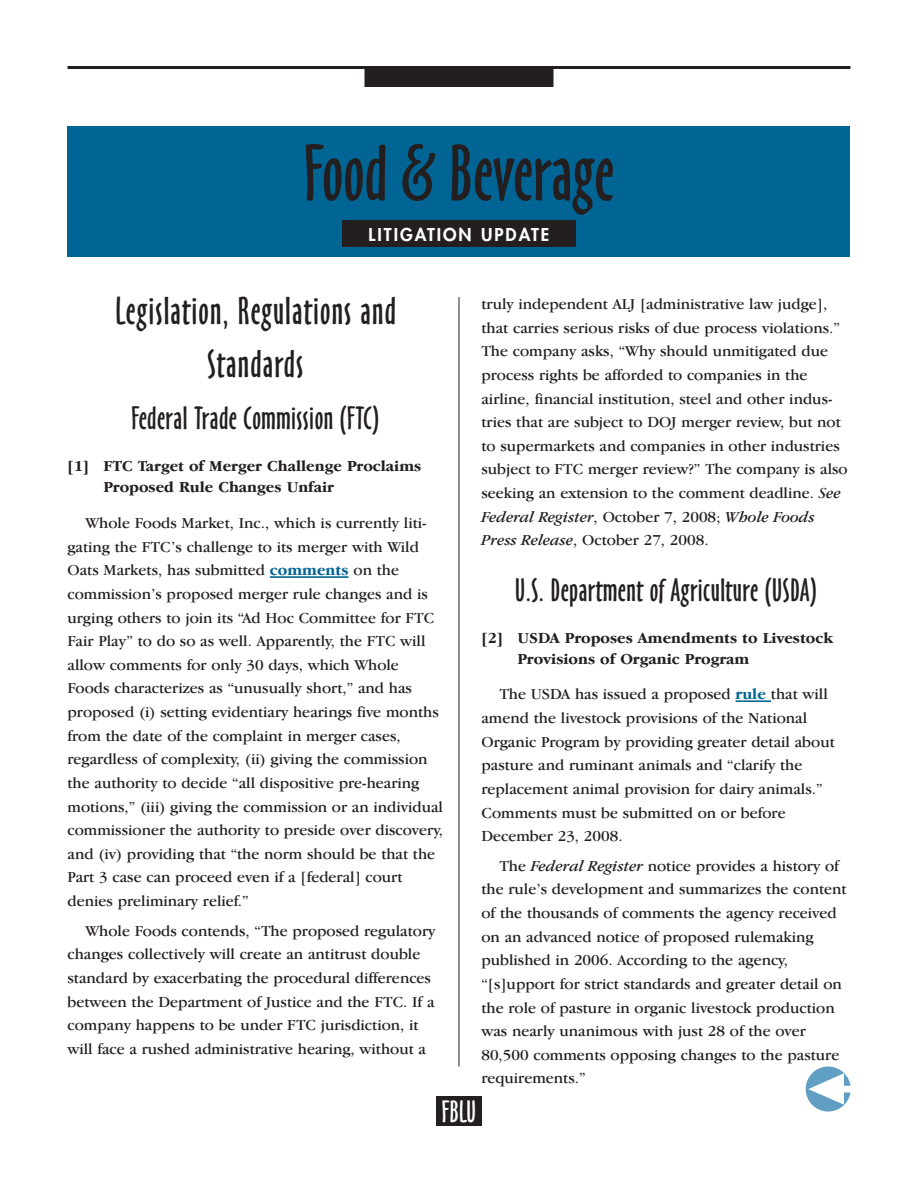
<style>
.page{position:relative;width:918px;height:1188px;background:#fff}
.page>*{position:absolute;margin:0;border:0;box-sizing:border-box;transform-origin:0 0}
.t1{font:73.5px "Oz Handicraft BT";color:#231f20}
.t2{font:36px/52.5px "Oz Handicraft BT";letter-spacing:.03em;color:#231f20;text-align:center}
.t3{font:30px "Oz Handicraft BT";letter-spacing:.015em;color:#231f20}
.t4{font:28.5px "Oz Handicraft BT";color:#fff}
.t5{font:800 17.25px "Futura Std";letter-spacing:.115em;color:#fff}
.t6{font:15.75px/23.7px "Garamond IT Cby BT";color:#231f20}
.t7{font:700 15.75px/21px "Garamond IT Cby BT";color:#231f20}
.s1{font-weight:700;color:#006494}
.s2{font-style:italic}
</style>
<div class="page">
<hr style="left:68px;top:66px;width:782px;height:3px;background:#231f20">
<div style="left:364px;top:69px;width:190px;height:18px;background:#231f20"></div>
<hr style="left:459px;top:297px;width:1px;height:770px;background:#231f20">
<div style="left:436px;top:1096px;width:46px;height:30px;background:#231f20"></div>
<svg style="left:806px;top:1066px;width:44px;height:46px"></svg>
<div style="left:68px;top:126px;width:782px;height:131px;background:#006494"></div>
<div style="left:342px;top:220px;width:234px;height:27px;background:#231f20"></div>
<hr style="left:270px;top:576px;width:79px;height:2px;background:#006494">
<svg style="left:736px;top:700px;width:6px;height:2px"></svg>
<hr style="left:742px;top:700px;width:29px;height:2px;background:#006494">
<h1 class="t1" style="left:304px;top:132px;width:312px">Food &amp; Beverage</h1>
<p class="t5" style="left:369px;top:226px;width:182px">LITIGATION UPDATE</p>
<h2 class="t2" style="left:115px;top:286px;width:282px">Legislation, Regulations and<br>Standards</h2>
<h3 class="t3" style="left:131px;top:402px;width:249px">Federal Trade Commission (FTC)</h3>
<p class="t7" style="left:103px;top:456px;width:319px;text-indent:-36px">[1] FTC Target of Merger Challenge Proclaims<br>Proposed Rule Changes Unfair</p>
<p class="t6" style="left:67px;top:511px;width:377px;text-indent:18px">Whole Foods Market, Inc., which is currently liti&shy;gating the FTC’s challenge to its merger with Wild Oats Markets, has submitted <span class="s1">comments</span> on the commission’s proposed merger rule changes and is urging others to join its “Ad Hoc Committee for FTC Fair Play” to do so as well. Apparently, the FTC will allow comments for only 30 days, which Whole Foods characterizes as “unusually short,” and has proposed (i) setting evidentiary hearings five months from the date of the complaint in merger cases, regardless of complexity, (ii) giving the commission the authority to decide “all dispositive pre-hearing motions,” (iii) giving the commission or an individual commissioner the authority to preside over discovery, and (iv) providing that “the norm should be that the Part 3 case can proceed even if a [federal] court denies preliminary relief.”</p>
<p class="t6" style="left:68px;top:919px;width:369px;text-indent:18px">Whole Foods contends, “The proposed regulatory changes collectively will create an antitrust double standard by exacerbating the procedural differences between the Department of Justice and the FTC. If a company happens to be under FTC jurisdiction, it will face a rushed administrative hearing, without a</p>
<p class="t6" style="left:481px;top:292px;width:368px">truly independent ALJ [administrative law judge], that carries serious risks of due process violations.” The company asks, “Why should unmitigated due process rights be afforded to companies in the airline, financial institution, steel and other indus&shy;tries that are subject to DOJ merger review, but not to supermarkets and companies in other industries subject to FTC merger review?” The company is also seeking an extension to the comment deadline. <span class="s2">See Federal Register</span>, October 7, 2008; <span class="s2">Whole Foods Press Release</span>, October 27, 2008.</p>
<h3 class="t3" style="left:515px;top:573px;width:303px">U.S. Department of Agriculture (USDA)</h3>
<p class="t7" style="left:517px;top:627px;width:317px;text-indent:-36px">[2] USDA Proposes Amendments to Livestock<br>Provisions of Organic Program</p>
<p class="t6" style="left:481px;top:682px;width:355px;text-indent:18px">The USDA has issued a proposed <span class="s1">rule</span> that will amend the livestock provisions of the National Organic Program by providing greater detail about pasture and ruminant animals and “clarify the replacement animal provision for dairy animals.” Comments must be submitted on or before December 23, 2008.</p>
<p class="t6" style="left:481px;top:854px;width:367px;text-indent:18px">The <span class="s2">Federal Register</span> notice provides a history of the rule’s development and summarizes the content of the thousands of comments the agency received on an advanced notice of proposed rulemaking published in 2006. According to the agency, “[s]upport for strict standards and greater detail on the role of pasture in organic livestock production was nearly unanimous with just 28 of the over 80,500 comments opposing changes to the pasture requirements.”</p>
<h3 class="t4" style="left:442px;top:1095px;width:36px">FBLU</h3>
</div>
